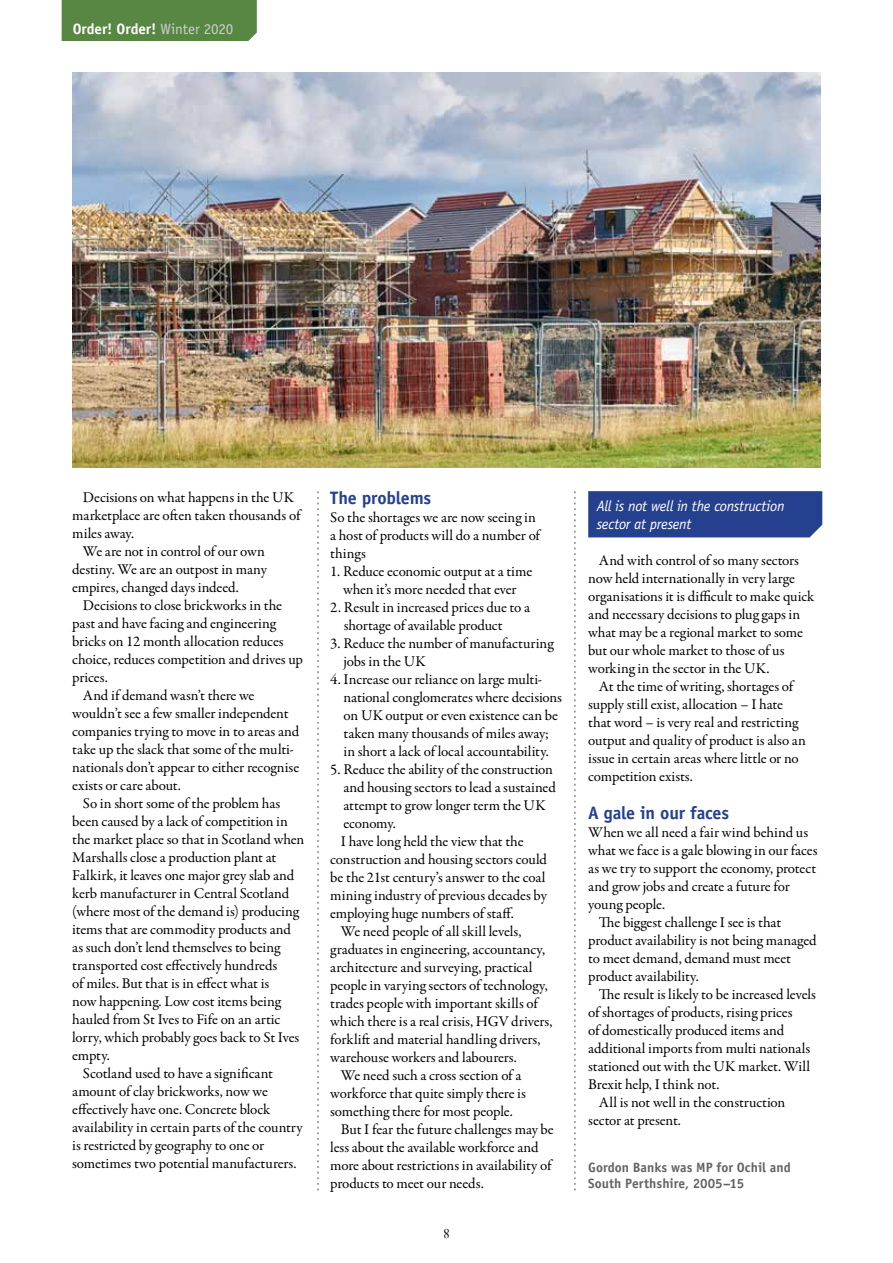
<style>
.page{position:relative;width:893px;height:1263px;background:#fff}
.page>*{position:absolute;margin:0;border:0;box-sizing:border-box;transform-origin:0 0}
.t1{font:700 18px "Officina Sans Std";letter-spacing:-.01em;color:#25408f}
.t2{font:15px/18px "Garamond Premr Pro";letter-spacing:-.01em;color:#000}
.t3{font:italic 15px/18px "Officina Sans Std";letter-spacing:-.02em;color:#fff}
.t4{font:700 15px "Officina Sans Std";color:#fff}
.t5{font:15px "Garamond Premr Pro Disp";color:#000}
.t6{font:700 13.5px/16.2px "Officina Sans Std";color:#636466}
.s1{font-weight:400;color:#cdcfd0}
</style>
<div class="page">
<div style="left:62px;top:0;width:195px;height:41px;background:#588744"></div>
<img style="left:72px;top:72px;width:749px;height:396px">
<div style="left:588px;top:491px;width:234px;height:46px;background:#25408f"></div>
<svg style="left:317px;top:492px;width:2px;height:698px"></svg>
<svg style="left:574px;top:492px;width:1px;height:698px"></svg>
<p class="t4" style="left:73px;top:19px;width:162px">Order! Order! <span class="s1">Winter 2020</span></p>
<p class="t2" style="left:83px;top:489px;width:213px">Decisions on what happens in the UK</p>
<p class="t2" style="left:72px;top:507px;width:230px">marketplace are often taken thousands of</p>
<p class="t2" style="left:72px;top:525px;width:63px">miles away.</p>
<p class="t2" style="left:83px;top:543px;width:183px">We are not in control of our own</p>
<p class="t2" style="left:72px;top:561px;width:196px">destiny. We are an outpost in many</p>
<p class="t2" style="left:72px;top:579px;width:168px">empires, changed days indeed.</p>
<p class="t2" style="left:83px;top:597px;width:201px">Decisions to close brickworks in the</p>
<p class="t2" style="left:72px;top:615px;width:205px">past and have facing and engineering</p>
<p class="t2" style="left:72px;top:633px;width:213px">bricks on 12 month allocation reduces</p>
<p class="t2" style="left:72px;top:651px;width:232px">choice, reduces competition and drives up</p>
<p class="t2" style="left:72px;top:669px;width:37px">prices.</p>
<p class="t2" style="left:83px;top:687px;width:173px">And if demand wasn’t there we</p>
<p class="t2" style="left:72px;top:705px;width:218px">wouldn’t see a few smaller independent</p>
<p class="t2" style="left:72px;top:723px;width:228px">companies trying to move in to areas and</p>
<p class="t2" style="left:72px;top:741px;width:223px">take up the slack that some of the multi-</p>
<p class="t2" style="left:72px;top:759px;width:228px">nationals don’t appear to either recognise</p>
<p class="t2" style="left:72px;top:777px;width:110px">exists or care about.</p>
<p class="t2" style="left:83px;top:795px;width:199px">So in short some of the problem has</p>
<p class="t2" style="left:72px;top:813px;width:217px">been caused by a lack of competition in</p>
<p class="t2" style="left:72px;top:831px;width:234px">the market place so that in Scotland when</p>
<p class="t2" style="left:72px;top:849px;width:206px">Marshalls close a production plant at</p>
<p class="t2" style="left:72px;top:867px;width:224px">Falkirk, it leaves one major grey slab and</p>
<p class="t2" style="left:72px;top:885px;width:219px">kerb manufacturer in Central Scotland</p>
<p class="t2" style="left:72px;top:903px;width:228px">(where most of the demand is) producing</p>
<p class="t2" style="left:72px;top:921px;width:220px">items that are commodity products and</p>
<p class="t2" style="left:72px;top:939px;width:210px">as such don’t lend themselves to being</p>
<p class="t2" style="left:72px;top:957px;width:207px">transported cost effectively hundreds</p>
<p class="t2" style="left:72px;top:975px;width:199px">of miles. But that is in effect what is</p>
<p class="t2" style="left:72px;top:993px;width:210px">now happening. Low cost items being</p>
<p class="t2" style="left:72px;top:1011px;width:210px">hauled from St Ives to Fife on an artic</p>
<p class="t2" style="left:72px;top:1029px;width:229px">lorry, which probably goes back to St Ives</p>
<p class="t2" style="left:72px;top:1047px;width:39px">empty.</p>
<p class="t2" style="left:83px;top:1065px;width:191px">Scotland used to have a significant</p>
<p class="t2" style="left:72px;top:1083px;width:197px">amount of clay brickworks, now we</p>
<p class="t2" style="left:72px;top:1101px;width:200px">effectively have one. Concrete block</p>
<p class="t2" style="left:72px;top:1119px;width:232px">availability in certain parts of the country</p>
<p class="t2" style="left:72px;top:1137px;width:194px">is restricted by geography to one or</p>
<p class="t2" style="left:72px;top:1155px;width:226px">sometimes two potential manufacturers.</p>
<p class="t1" style="left:330px;top:487px;width:102px">The problems</p>
<p class="t2" style="left:330px;top:509px;width:211px">So the shortages we are now seeing in a host of products will do a number of things</p>
<p class="t2" style="left:330px;top:563px;width:203px;text-align:center">1. Reduce economic output at a time when it’s more needed that ever</p>
<p class="t2" style="left:344px;top:599px;width:188px;text-indent:-14px">2. Result in increased prices due to a shortage of available product</p>
<p class="t2" style="left:343px;top:635px;width:212px;text-indent:-13px">3. Reduce the number of manufacturing jobs in the UK</p>
<p class="t2" style="left:344px;top:671px;width:220px;text-indent:-13px">4. Increase our reliance on large multi&shy;national conglomerates where decisions on UK output or even existence can be taken many thousands of miles away; in short a lack of local accountability.</p>
<p class="t2" style="left:330px;top:761px;width:224px">5. Reduce the ability of the construction</p>
<p class="t2" style="left:343px;top:779px;width:214px">and housing sectors to lead a sustained</p>
<p class="t2" style="left:343px;top:797px;width:204px">attempt to grow longer term the UK</p>
<p class="t2" style="left:343px;top:815px;width:54px">economy.</p>
<p class="t2" style="left:341px;top:833px;width:184px">I have long held the view that the</p>
<p class="t2" style="left:330px;top:851px;width:218px">construction and housing sectors could</p>
<p class="t2" style="left:330px;top:869px;width:217px">be the 21st century’s answer to the coal</p>
<p class="t2" style="left:330px;top:887px;width:218px">mining industry of previous decades by</p>
<p class="t2" style="left:330px;top:905px;width:185px">employing huge numbers of staff.</p>
<p class="t2" style="left:341px;top:923px;width:182px">We need people of all skill levels,</p>
<p class="t2" style="left:330px;top:941px;width:216px">graduates in engineering, accountancy,</p>
<p class="t2" style="left:330px;top:959px;width:204px">architecture and surveying, practical</p>
<p class="t2" style="left:330px;top:977px;width:219px">people in varying sectors of technology,</p>
<p class="t2" style="left:330px;top:995px;width:209px">trades people with important skills of</p>
<p class="t2" style="left:330px;top:1013px;width:224px">which there is a real crisis, HGV drivers,</p>
<p class="t2" style="left:330px;top:1031px;width:212px">forklift and material handling drivers,</p>
<p class="t2" style="left:330px;top:1049px;width:188px">warehouse workers and labourers.</p>
<p class="t2" style="left:341px;top:1067px;width:182px">We need such a cross section of a</p>
<p class="t2" style="left:330px;top:1085px;width:197px">workforce that quite simply there is</p>
<p class="t2" style="left:330px;top:1103px;width:184px">something there for most people.</p>
<p class="t2" style="left:341px;top:1121px;width:214px">But I fear the future challenges may be</p>
<p class="t2" style="left:330px;top:1139px;width:210px">less about the available workforce and</p>
<p class="t2" style="left:330px;top:1157px;width:223px">more about restrictions in availability of</p>
<p class="t2" style="left:330px;top:1175px;width:155px">products to meet our needs.</p>
<p class="t5" style="left:443px;top:1225px;width:8px">8</p>
<p class="t3" style="left:597px;top:496px;width:189px">All is not well in the construction sector at present</p>
<p class="t2" style="left:588px;top:552px;width:228px;text-indent:11px">And with control of so many sectors now held internationally in very large organisations it is difficult to make quick and necessary decisions to plug gaps in what may be a regional market to some but our whole market to those of us working in the sector in the UK.</p>
<p class="t2" style="left:588px;top:678px;width:219px;text-indent:11px">At the time of writing, shortages of supply still exist, allocation – I hate that word – is very real and restricting output and quality of product is also an issue in certain areas where little or no competition exists.</p>
<p class="t1" style="left:588px;top:801px;width:142px">A gale in our faces</p>
<p class="t2" style="left:588px;top:823px;width:221px">When we all need a fair wind behind us</p>
<p class="t2" style="left:588px;top:841px;width:231px">what we face is a gale blowing in our faces</p>
<p class="t2" style="left:588px;top:859px;width:229px">as we try to support the economy, protect</p>
<p class="t2" style="left:588px;top:877px;width:203px">and grow jobs and create a future for</p>
<p class="t2" style="left:588px;top:895px;width:78px">young people.</p>
<p class="t2" style="left:599px;top:913px;width:184px">The biggest challenge I see is that</p>
<p class="t2" style="left:588px;top:931px;width:230px">product availability is not being managed</p>
<p class="t2" style="left:588px;top:949px;width:204px">to meet demand, demand must meet</p>
<p class="t2" style="left:588px;top:967px;width:112px">product availability.</p>
<p class="t2" style="left:599px;top:985px;width:219px">The result is likely to be increased levels</p>
<p class="t2" style="left:588px;top:1003px;width:206px">of shortages of products, rising prices</p>
<p class="t2" style="left:588px;top:1021px;width:198px">of domestically produced items and</p>
<p class="t2" style="left:588px;top:1039px;width:224px">additional imports from multi nationals</p>
<p class="t2" style="left:588px;top:1057px;width:223px">stationed out with the UK market. Will</p>
<p class="t2" style="left:588px;top:1075px;width:133px">Brexit help, I think not.</p>
<p class="t2" style="left:599px;top:1093px;width:188px">All is not well in the construction</p>
<p class="t2" style="left:588px;top:1111px;width:94px">sector at present.</p>
<p class="t6" style="left:588px;top:1159px;width:204px">Gordon Banks was MP for Ochil and<br>South Perthshire, 2005–15</p>
</div>
